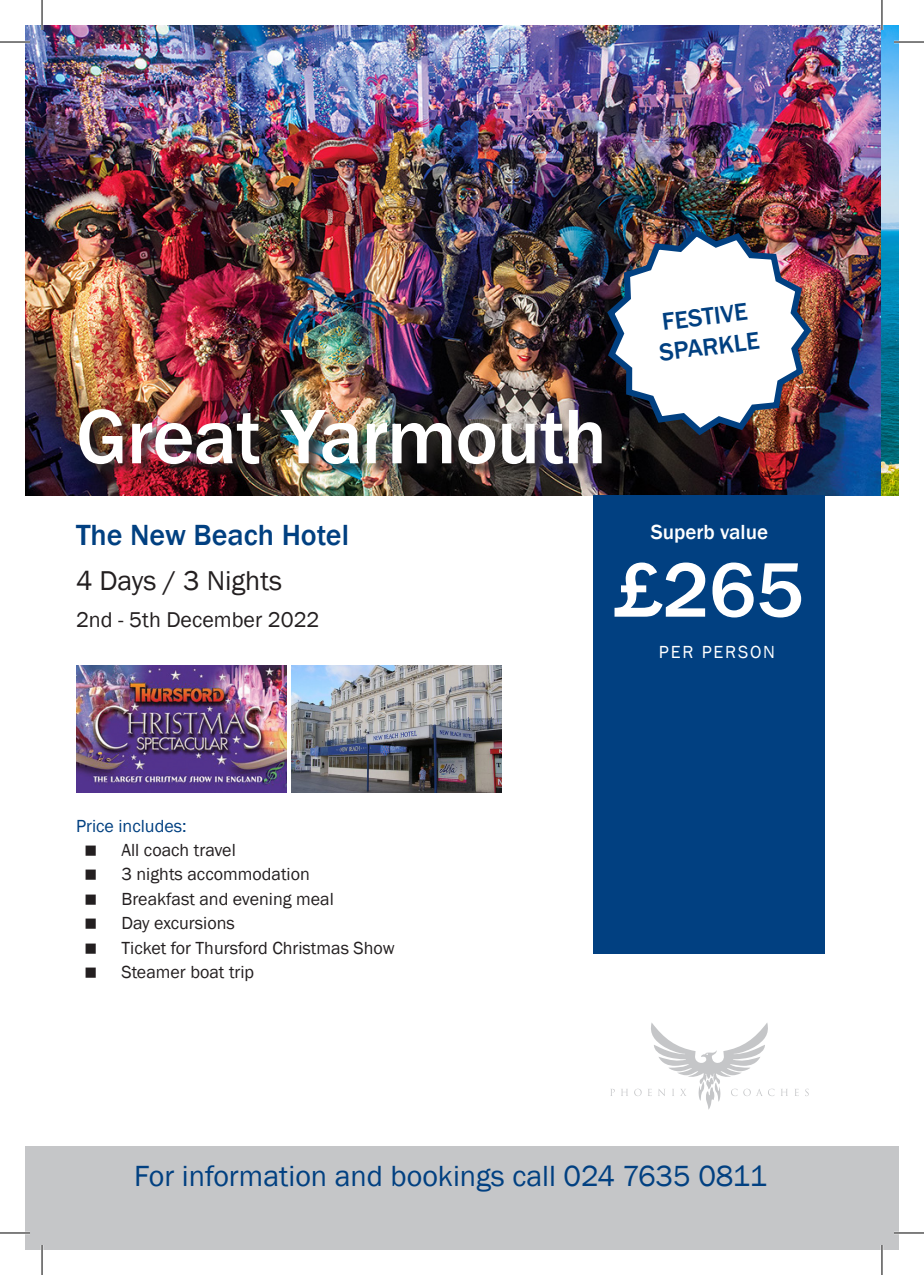
<style>
.page{position:relative;width:924px;height:1275px;background:#fff}
.page>*{position:absolute;margin:0;border:0;box-sizing:border-box;transform-origin:0 0}
.t1{font:500 80px "Franklin Gothic";letter-spacing:-.015em;color:#fff}
.t2{font:30px "Franklin Gothic";color:#014081}
.t3{font:500 30px "Franklin Gothic";color:#014081}
.t4{font:28px "Franklin Gothic";color:#231f20}
.t5{font:500 25px "Franklin Gothic";color:#014081}
.t6{font:22px "Franklin Gothic";color:#231f20}
.t7{font:500 21px "Franklin Gothic";color:#fff}
.t8{font:18px "Franklin Gothic";color:#231f20}
.t9{font:18px "Franklin Gothic";color:#014081}
.t10{font:18px "Franklin Gothic";letter-spacing:.1em;color:#fff}
</style>
<div class="page">
<div style="left:25px;top:1146px;width:873px;height:104px;background:#c5c6c8"></div>
<svg style="left:610px;top:1023px;width:198px;height:86px"></svg>
<img style="left:25px;top:25px;width:873px;height:471px">
<img style="left:76px;top:666px;width:210px;height:126px">
<img style="left:291px;top:666px;width:210px;height:126px">
<div style="left:593px;top:496px;width:231px;height:458px;background:#014081"></div>
<div style="left:81px;top:411px;width:534px;height:66px;background:#231f20;opacity:.75"></div>
<img style="left:603px;top:224px;width:212px;height:215px">
<hr style="left:0;top:41px;width:30px;height:2px;background:#fff">
<hr style="left:893px;top:41px;width:30px;height:2px;background:#fff">
<hr style="left:0;top:1231px;width:30px;height:3px;background:#fff">
<hr style="left:893px;top:1231px;width:30px;height:3px;background:#fff">
<hr style="left:41px;top:0;width:2px;height:30px;background:#fff">
<hr style="left:41px;top:1245px;width:2px;height:30px;background:#fff">
<hr style="left:880px;top:0;width:2px;height:30px;background:#fff">
<hr style="left:880px;top:1245px;width:2px;height:30px;background:#fff">
<hr style="left:0;top:42px;width:30px;height:1px;background:#000">
<hr style="left:893px;top:42px;width:30px;height:1px;background:#000">
<hr style="left:0;top:1232px;width:30px;height:1px;background:#000">
<hr style="left:893px;top:1232px;width:30px;height:1px;background:#000">
<hr style="left:42px;top:0;width:1px;height:30px;background:#000">
<hr style="left:42px;top:1245px;width:1px;height:30px;background:#000">
<hr style="left:881px;top:0;width:1px;height:30px;background:#000">
<hr style="left:881px;top:1245px;width:1px;height:30px;background:#000">
<p class="t1" style="left:76px;top:387px;width:532px">Great Yarmouth</p>
<p class="t5" style="left:660px;top:307px;width:88px;rotate:-7deg">FESTIVE</p>
<p class="t5" style="left:657px;top:337px;width:102px;rotate:-7deg">SPARKLE</p>
<p class="t3" style="left:76px;top:516px;width:274px">The New Beach Hotel</p>
<p class="t4" style="left:76px;top:563px;width:207px">4 Days / 3 Nights</p>
<p class="t6" style="left:76px;top:606px;width:245px">2nd - 5th December 2022</p>
<p class="t7" style="left:650px;top:519px;width:119px">Superb value</p>
<p class="t1" style="left:615px;top:540px;width:189px">£265</p>
<p class="t10" style="left:658px;top:640px;width:118px">PER PERSON</p>
<p class="t9" style="left:76px;top:814px;width:112px">Price includes:</p>
<p class="t8" style="left:121px;top:839px;width:116px">All coach travel</p>
<p class="t8" style="left:121px;top:863px;width:190px">3 nights accommodation</p>
<p class="t8" style="left:121px;top:887px;width:214px">Breakfast and evening meal</p>
<p class="t8" style="left:121px;top:912px;width:115px">Day excursions</p>
<p class="t8" style="left:121px;top:936px;width:274px">Ticket for Thursford Christmas Show</p>
<p class="t8" style="left:121px;top:961px;width:134px">Steamer boat trip</p>
<p class="t2" style="left:134px;top:1157px;width:634px">For information and bookings call 024 7635 0811</p>
</div>
